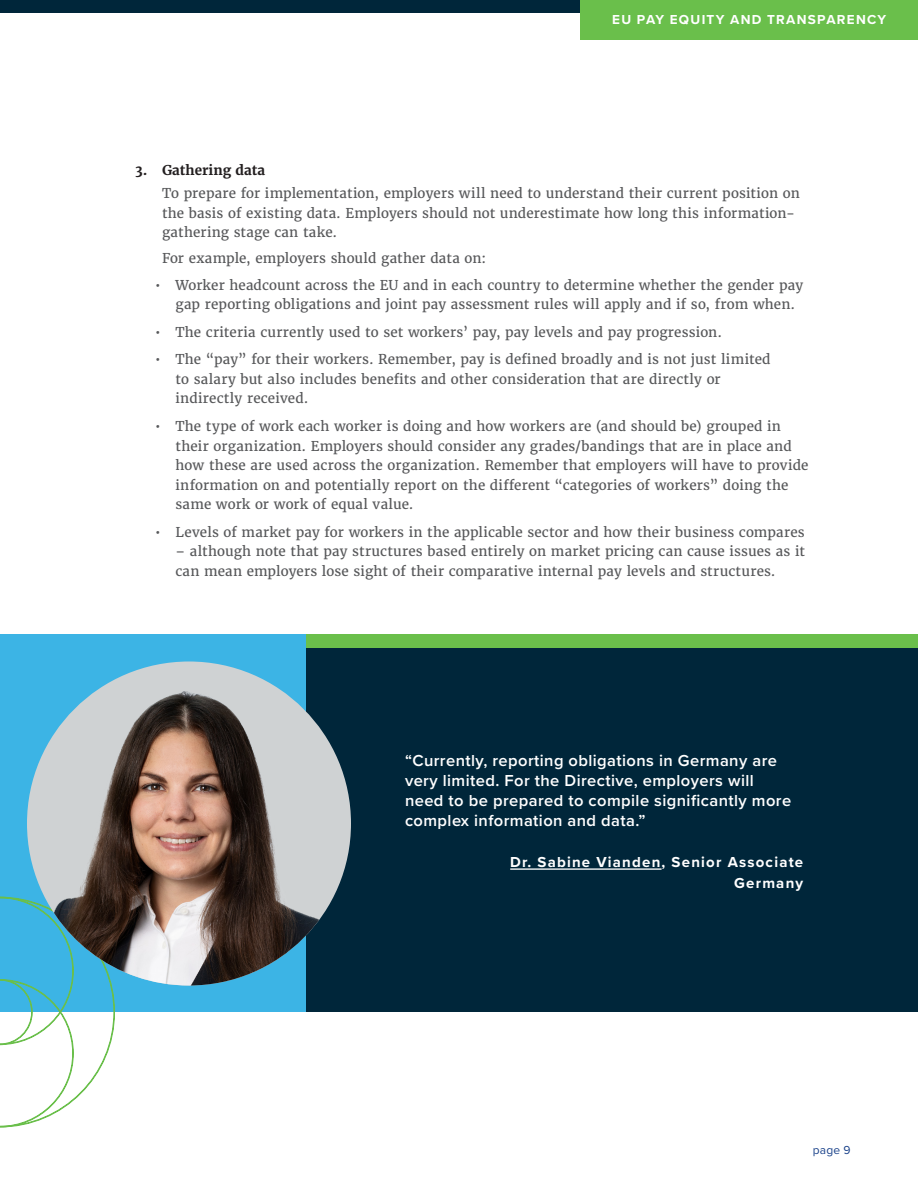
<style>
.page{position:relative;width:918px;height:1188px;background:#fff}
.page>*{position:absolute;margin:0;border:0;box-sizing:border-box;transform-origin:0 0}
.Call_Out_Text_White{font:600 16.5px/19.8px "Proxima Nova";letter-spacing:.025em;color:#fff}
.Call_Out_Source_Name_White{font:700 15px/21px "Proxima Nova";letter-spacing:.08em;color:#fff;text-align:right}
.Body_Copy_-_Indent{font:13.5px/19.5px "Merriweather";letter-spacing:.01em;color:#57585a}
.t1{font:700 13.5px "Proxima Nova";letter-spacing:.095em;color:#fff}
.t2{font:700 13.5px "Merriweather";color:#231f20}
.t3{font:12px "Proxima Nova";color:#1a428a}
</style>
<div class="page">
<div style="left:0;top:0;width:918px;height:14px;background:#00263a"></div>
<div style="left:580px;top:0;width:338px;height:40px;background:#6abf4b"></div>
<div style="left:0;top:634px;width:918px;height:378px;background:#00263a"></div>
<div style="left:0;top:634px;width:306px;height:378px;background:#3cb4e5"></div>
<div style="left:306px;top:634px;width:612px;height:14px;background:#6abf4b"></div>
<svg style="left:0;top:896px;width:115px;height:232px"></svg>
<img style="left:33px;top:669px;width:318px;height:317px">
<hr style="left:510px;top:868px;width:152px;height:2px;background:#fff">
<p class="t1" style="left:612px;top:10px;width:275px">EU PAY EQUITY AND TRANSPARENCY</p>
<p class="t2" style="left:135px;top:162px;width:132px">3. Gathering data</p>
<p class="Body_Copy_-_Indent" style="left:162px;top:184px;width:639px">To prepare for implementation, employers will need to understand their current position on the basis of existing data. Employers should not underestimate how long this information&shy;gathering stage can take.</p>
<p class="Body_Copy_-_Indent" style="left:162px;top:249px;width:326px">For example, employers should gather data on:</p>
<p class="Body_Copy_-_Indent" style="left:176px;top:275px;width:629px;text-indent:-20px">• Worker headcount across the EU and in each country to determine whether the gender pay gap reporting obligations and joint pay assessment rules will apply and if so, from when.</p>
<p class="Body_Copy_-_Indent" style="left:155px;top:322px;width:568px">• The criteria currently used to set workers’ pay, pay levels and pay progression.</p>
<p class="Body_Copy_-_Indent" style="left:176px;top:350px;width:597px;text-indent:-20px">• The “pay” for their workers. Remember, pay is defined broadly and is not just limited to salary but also includes benefits and other consideration that are directly or indirectly received.</p>
<p class="Body_Copy_-_Indent" style="left:176px;top:417px;width:634px;text-indent:-20px">• The type of work each worker is doing and how workers are (and should be) grouped in their organization. Employers should consider any grades/bandings that are in place and how these are used across the organization. Remember that employers will have to provide information on and potentially report on the different “categories of workers” doing the same work or work of equal value.</p>
<p class="Body_Copy_-_Indent" style="left:155px;top:522px;width:651px">• Levels of market pay for workers in the applicable sector and how their business compares</p>
<p class="Body_Copy_-_Indent" style="left:176px;top:542px;width:631px">– although note that pay structures based entirely on market pricing can cause issues as it can mean employers lose sight of their comparative internal pay levels and structures.</p>
<p class="Call_Out_Text_White" style="left:405px;top:750px;width:388px">“Currently, reporting obligations in Germany are very limited. For the Directive, employers will need to be prepared to compile significantly more complex information and data.”</p>
<p class="Call_Out_Source_Name_White" style="left:510px;top:851px;width:295px">Dr. Sabine Vianden, Senior Associate<br>Germany</p>
<p class="t3" style="left:813px;top:1141px;width:39px">page 9</p>
</div>
